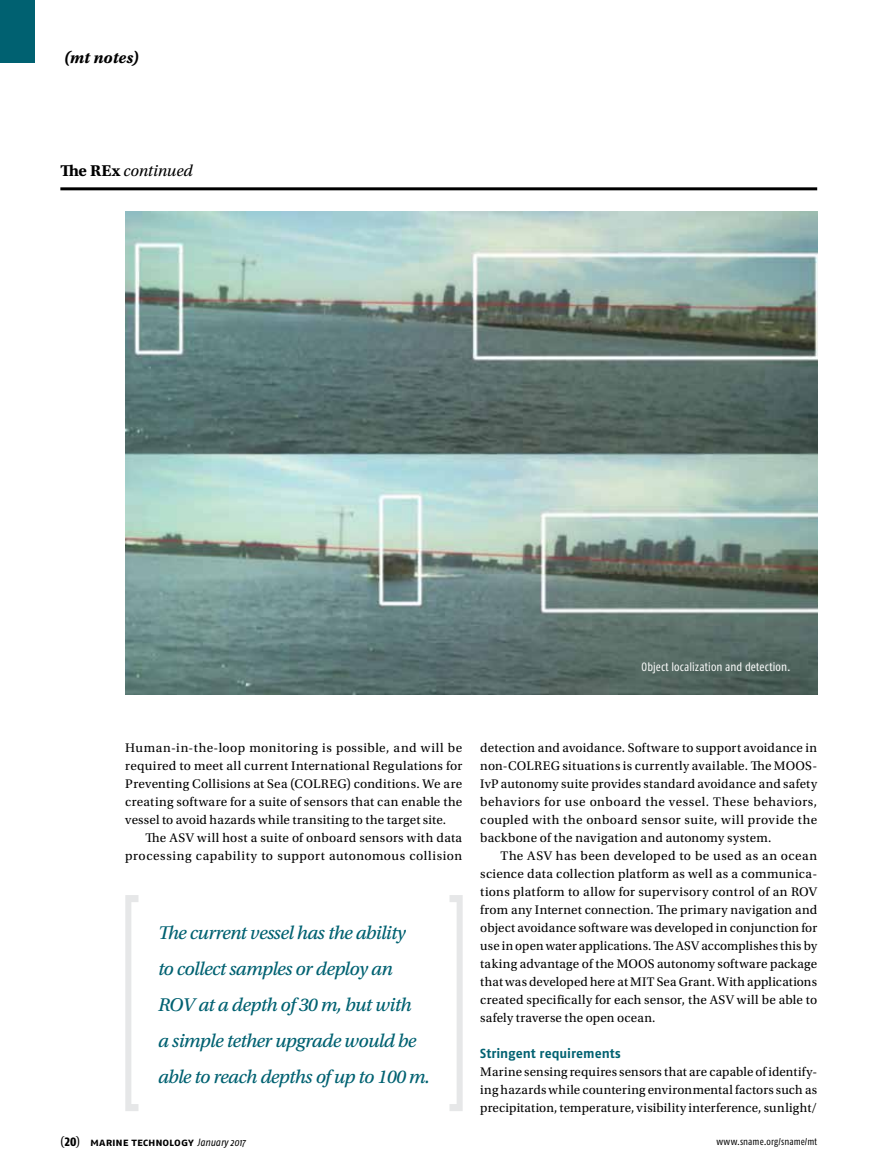
<style>
.page{position:relative;width:878px;height:1175px;background:#fff}
.page>*{position:absolute;margin:0;border:0;box-sizing:border-box;transform-origin:0 0}
.t1{font:19.5px/36px "Utopia Std Capt It";letter-spacing:-.03em;color:#006171}
.t2{font:italic 16.5px "Utopia Std";letter-spacing:-.005em;color:#000}
.t3{font:16.5px "Utopia Std Bold Capt It";letter-spacing:.01em;color:#000}
.t4{font:13.2px/18px "Utopia Std";letter-spacing:.02em;color:#000;text-align:justify}
.t5{font:700 13.2px "Fago OT";color:#006171}
.t6{font:condensed 12px "Fago OT";letter-spacing:.005em;color:#fff}
.t7{font:700 11.25px "Fago OT";letter-spacing:-.005em;color:#000}
.t8{font:condensed 9.75px "Fago OT";letter-spacing:.01em;color:#000}
.s1{font-family:"Utopia Std Bold Capt";font-style:normal}
.s2{font-family:"Utopia Std";font-weight:400;font-size:12.75px}
.s3{font-weight:800;font-stretch:condensed;font-size:12.75px}
.s4{font-weight:400;font-style:italic;font-stretch:condensed;font-size:10.5px}
</style>
<div class="page">
<div style="left:0;top:0;width:34px;height:63px;background:#006171"></div>
<hr style="left:60px;top:187px;width:757px;height:3px;background:#000">
<img style="left:125px;top:211px;width:692px;height:483px">
<svg style="left:449px;top:895px;width:13px;height:216px"></svg>
<svg style="left:125px;top:895px;width:13px;height:216px"></svg>
<p class="t3" style="left:64px;top:48px;width:76px">(mt notes)</p>
<p class="t2" style="left:60px;top:161px;width:134px"><span class="s1">The REx</span> continued</p>
<p class="t6" style="left:641px;top:660px;width:150px">Object localization and detection.</p>
<p class="t4" style="left:125px;top:738px;width:338px">Human-in-the-loop monitoring is possible, and will be required to meet all current International Regulations for Preventing Collisions at Sea (COLREG) conditions. We are creating software for a suite of sensors that can enable the vessel to avoid hazards while transiting to the target site.</p>
<p class="t4" style="left:125px;top:828px;width:338px;text-align:right">The ASV will host a suite of onboard sensors with data processing capability to support autonomous collision</p>
<h1 class="t1" style="left:158px;top:915px;width:274px">The current vessel has the ability<br>to collect samples or deploy an<br>ROV at a depth of 30 m, but with<br>a simple tether upgrade would be able to reach depths of up to 100 m.</h1>
<p class="t4" style="left:480px;top:738px;width:338px">detection and avoidance. Software to support avoidance in non-COLREG situations is currently available. The MOOS-IvP autonomy suite provides standard avoidance and safety behaviors for use onboard the vessel. These behaviors, coupled with the onboard sensor suite, will provide the backbone of the navigation and autonomy system.</p>
<p class="t4" style="left:480px;top:846px;width:338px;text-indent:20px">The ASV has been developed to be used as an ocean science data collection platform as well as a communica&shy;tions platform to allow for supervisory control of an ROV from any Internet connection. The primary navigation and object avoidance software was developed in conjunction for use in open water applications. The ASV accomplishes this by taking advantage of the MOOS autonomy software package that was developed here at MIT Sea Grant. With applications created specifically for each sensor, the ASV will be able to safely traverse the open ocean.</p>
<p class="t5" style="left:480px;top:1045px;width:142px">Stringent requirements</p>
<p class="t4" style="left:480px;top:1062px;width:338px">Marine sensing requires sensors that are capable of identify&shy;ing hazards while countering environmental factors such as precipitation, temperature, visibility interference, sunlight/</p>
<p class="t7" style="left:60px;top:1135px;width:186px"><span class="s2">(</span><span class="s3">20</span><span class="s2">)</span> marine technology <span class="s4">January 2017</span></p>
<p class="t8" style="left:716px;top:1135px;width:102px">www.sname.org/sname/mt</p>
</div>
